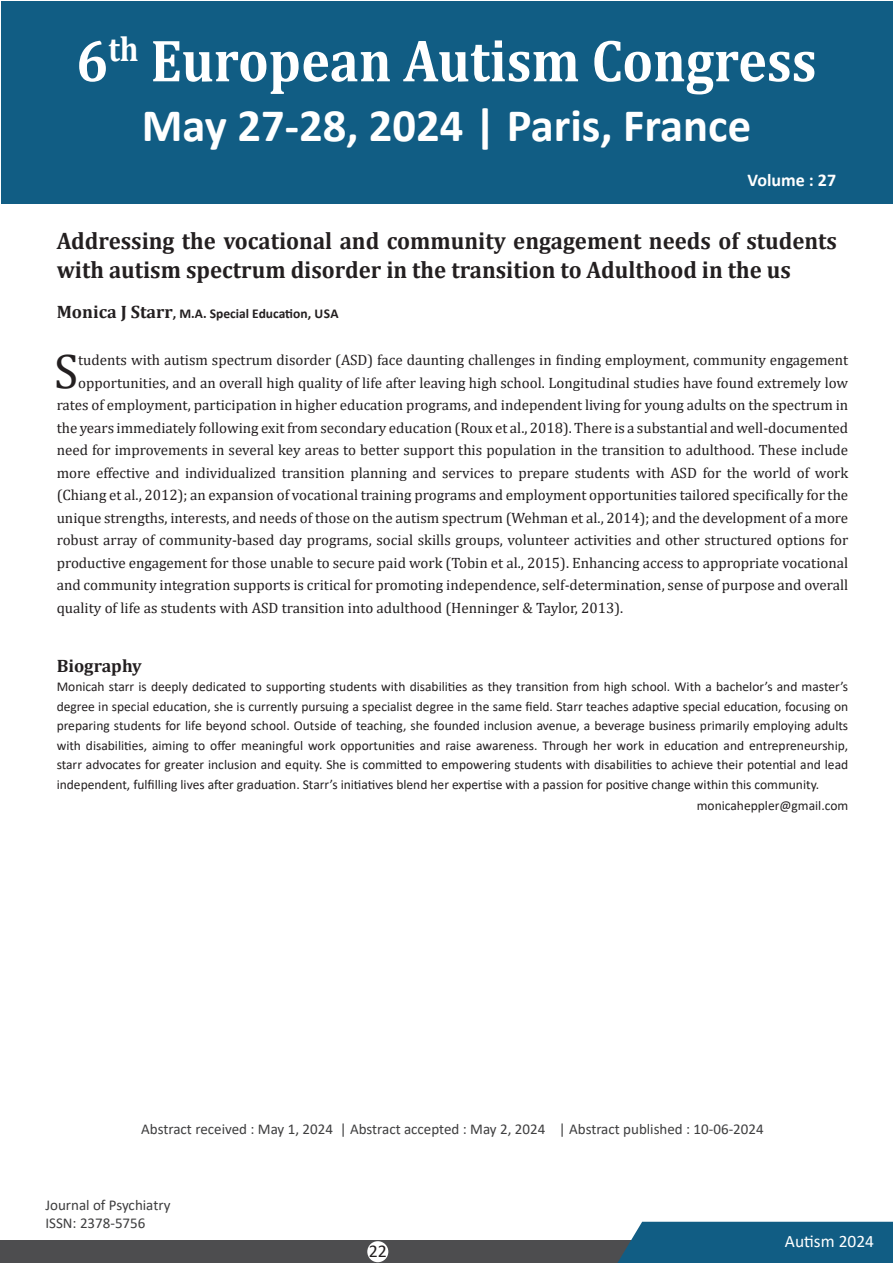
<style>
.page{position:relative;width:893px;height:1263px;background:#fff}
.page>*{position:absolute;margin:0;border:0;box-sizing:border-box;transform-origin:0 0}
.t1{font:700 60.15px "Cambria";color:#fff;scale:.9 1}
.t2{font:48.75px "Cambria";color:#231f20}
.t3{font:700 46.65px "Calibri";color:#fff}
.t4{font:700 24px/28.5px "Cambria";color:#231f20;scale:.95 1}
.t5{font:700 18px "Calibri";color:#fff}
.t6{font:700 18px "Cambria";color:#231f20}
.t7{font:18px "Calibri";color:#231f20}
.t8{font:17.4px "Calibri";color:#fff}
.t9{font:15px "Cambria";color:#231f20}
.t10{font:15px/18px "Calibri";color:#3e3e3f}
.t11{font:13.5px/19.5px "Calibri";color:#231f20;text-align:justify}
.t12{font:700 13.5px "Calibri";color:#231f20}
.s1{font-family:"Cambria";font-size:18px}
</style>
<div class="page">
<div style="left:1px;top:1px;width:891px;height:202px;background:#115d84"></div>
<div style="left:0;top:1240px;width:668px;height:23px;background:#4d4d4f"></div>
<div style="left:617px;top:1222px;width:276px;height:41px;background:#115d84"></div>
<div style="left:367px;top:1241px;width:21px;height:21px;background:#fff;border-radius:50%"></div>
<h1 class="t1" style="left:76px;top:18px;width:824px">6<sup>th</sup> European Autism Congress</h1>
<h3 class="t3" style="left:142px;top:93px;width:611px">May 27-28, 2024 | Paris, France</h3>
<p class="t5" style="left:748px;top:168px;width:90px">Volume : 27</p>
<p class="t4" style="left:57px;top:226px;width:823px">Addressing the vocational and community engagement needs of students with autism spectrum disorder in the transition to Adulthood in the us</p>
<p class="t12" style="left:57px;top:304px;width:284px"><span class="s1">Monica J Starr</span>, M.A. Special Education, USA</p>
<p class="t2" style="left:54px;top:342px;width:26px">S</p>
<p class="t9" style="left:78px;top:351px;width:771px">tudents with autism spectrum disorder (ASD) face daunting challenges in finding employment, community engagement</p>
<p class="t9" style="left:78px;top:374px;width:771px">opportunities, and an overall high quality of life after leaving high school. Longitudinal studies have found extremely low</p>
<p class="t9" style="left:57px;top:396px;width:793px">rates of employment, participation in higher education programs, and independent living for young adults on the spectrum in</p>
<p class="t9" style="left:57px;top:419px;width:793px">the years immediately following exit from secondary education (Roux et al., 2018). There is a substantial and well-documented</p>
<p class="t9" style="left:57px;top:441px;width:793px">need for improvements in several key areas to better support this population in the transition to adulthood. These include</p>
<p class="t9" style="left:57px;top:464px;width:793px">more effective and individualized transition planning and services to prepare students with ASD for the world of work</p>
<p class="t9" style="left:57px;top:486px;width:793px">(Chiang et al., 2012); an expansion of vocational training programs and employment opportunities tailored specifically for the</p>
<p class="t9" style="left:57px;top:509px;width:793px">unique strengths, interests, and needs of those on the autism spectrum (Wehman et al., 2014); and the development of a more</p>
<p class="t9" style="left:57px;top:531px;width:793px">robust array of community-based day programs, social skills groups, volunteer activities and other structured options for</p>
<p class="t9" style="left:57px;top:554px;width:793px">productive engagement for those unable to secure paid work (Tobin et al., 2015). Enhancing access to appropriate vocational</p>
<p class="t9" style="left:57px;top:576px;width:793px">and community integration supports is critical for promoting independence, self-determination, sense of purpose and overall</p>
<p class="t9" style="left:57px;top:599px;width:568px">quality of life as students with ASD transition into adulthood (Henninger &amp; Taylor, 2013).</p>
<p class="t6" style="left:57px;top:653px;width:87px">Biography</p>
<p class="t11" style="left:57px;top:676px;width:793px">Monicah starr is deeply dedicated to supporting students with disabilities as they transition from high school. With a bachelor’s and master’s degree in special education, she is currently pursuing a specialist degree in the same field. Starr teaches adaptive special education, focusing on preparing students for life beyond school. Outside of teaching, she founded inclusion avenue, a beverage business primarily employing adults with disabilities, aiming to offer meaningful work opportunities and raise awareness. Through her work in education and entrepreneurship, starr advocates for greater inclusion and equity. She is committed to empowering students with disabilities to achieve their potential and lead independent, fulfilling lives after graduation. Starr’s initiatives blend her expertise with a passion for positive change within this community.</p>
<p class="t11" style="left:697px;top:795px;width:153px">monicaheppler@gmail.com</p>
<p class="t10" style="left:141px;top:1119px;width:624px">Abstract received : May 1, 2024 | Abstract accepted : May 2, 2024 | Abstract published : 10-06-2024</p>
<p class="t10" style="left:45px;top:1196px;width:127px">Journal of Psychiatry<br>ISSN: 2378-5756</p>
<p class="t7" style="left:369px;top:1239px;width:20px">22</p>
<p class="t8" style="left:785px;top:1229px;width:91px">Autism 2024</p>
</div>
